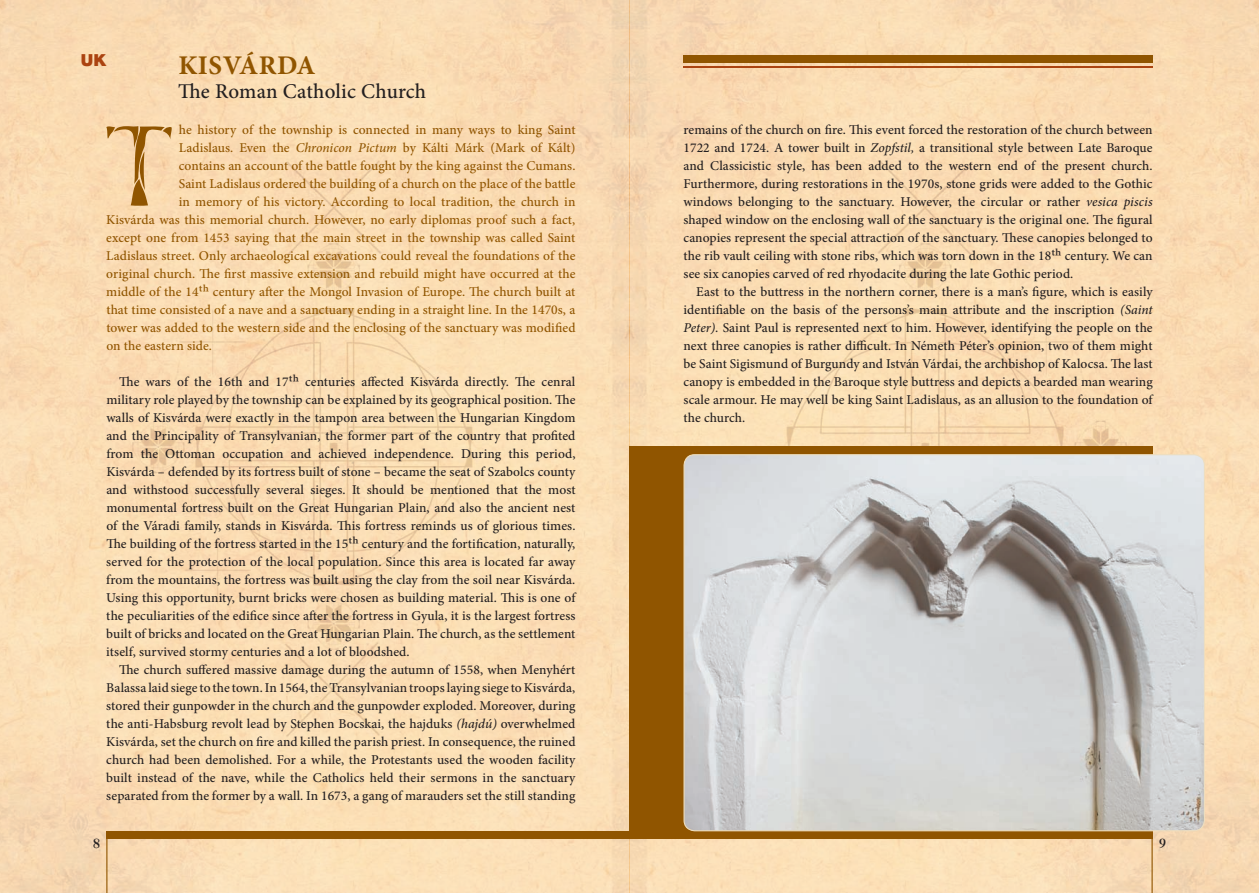
<style>
.page{position:relative;width:1259px;height:893px;background:#fff}
.page>*{position:absolute;margin:0;border:0;box-sizing:border-box;transform-origin:0 0}
.t1{font:127.05px "Cone Of Silence";color:#905500}
.t2{font:700 27px "Minion Pro";letter-spacing:.02em;color:#905500}
.t3{font:500 21px "Minion Pro";letter-spacing:.01em;color:#231f20}
.t4{font:900 16.5px "Helvetica Neue LT Com";color:#ab4310}
.t5{font:500 13.5px/18px "Minion Pro";letter-spacing:.005em;color:#231f20;text-align:justify}
.t6{font:500 13.5px "Minion Pro";letter-spacing:.005em;color:#905500}
.t7{font:700 12.75px "Caslon PFL";color:#231f20}
.s1{font-style:italic}
.s2{font-size:16.5px}
</style>
<div class="page">
<img style="left:0;top:0;width:629px;height:893px">
<div style="left:629px;top:0;width:630px;height:893px;background:#fadcb3"></div>
<hr style="left:1151px;top:839px;width:1px;height:54px;background:#905500">
<hr style="left:106px;top:839px;width:1px;height:54px;background:#905500">
<div style="left:106px;top:831px;width:1046px;height:8px;background:#905500"></div>
<div style="left:683px;top:55px;width:469px;height:8px;background:#905500"></div>
<hr style="left:683px;top:66px;width:469px;height:2px;background:#ab4310">
<div style="left:629px;top:446px;width:523px;height:386px;background:#905500"></div>
<img style="left:684px;top:455px;width:520px;height:376px">
<p class="t4" style="left:81px;top:50px;width:27px">UK</p>
<p class="t2" style="left:178px;top:46px;width:139px">KISVÁRDA</p>
<p class="t3" style="left:178px;top:77px;width:249px">The Roman Catholic Church</p>
<p class="t1" style="left:100px;top:108px;width:80px">T</p>
<p class="t6" style="left:179px;top:120px;width:398px">he history of the township is connected in many ways to king Saint</p>
<p class="t6" style="left:179px;top:138px;width:398px">Ladislaus. Even the <span class="s1">Chronicon Pictum</span> by Kálti Márk (Mark of Kált)</p>
<p class="t6" style="left:179px;top:156px;width:398px">contains an account of the battle fought by the king against the Cumans.</p>
<p class="t6" style="left:179px;top:174px;width:398px">Saint Ladislaus ordered the building of a church on the place of the battle</p>
<p class="t6" style="left:179px;top:192px;width:398px">in memory of his victory. According to local tradition, the church in</p>
<p class="t6" style="left:106px;top:210px;width:470px">Kisvárda was this memorial church. However, no early diplomas proof such a fact,</p>
<p class="t6" style="left:106px;top:228px;width:470px">except one from 1453 saying that the main street in the township was called Saint</p>
<p class="t6" style="left:106px;top:246px;width:471px">Ladislaus street. Only archaeological excavations could reveal the foundations of the</p>
<p class="t6" style="left:106px;top:264px;width:471px">original church. The first massive extension and rebuild might have occurred at the</p>
<p class="t6" style="left:106px;top:282px;width:470px">middle of the 14<span class="s2">th</span> century after the Mongol Invasion of Europe. The church built at</p>
<p class="t6" style="left:106px;top:300px;width:471px">that time consisted of a nave and a sanctuary ending in a straight line. In the 1470s, a</p>
<p class="t6" style="left:106px;top:318px;width:471px">tower was added to the western side and the enclosing of the sanctuary was modified</p>
<p class="t6" style="left:106px;top:336px;width:107px">on the eastern side.</p>
<p class="t5" style="left:106px;top:372px;width:471px;text-indent:13px">The wars of the 16th and 17<span class="s2">th</span> centuries affected Kisvárda directly. The cenral military role played by the township can be explained by its geographical position. The walls of Kisvárda were exactly in the tampon area between the Hungarian Kingdom and the Principality of Transylvanian, the former part of the country that profited from the Ottoman occupation and achieved independence. During this period, Kisvárda – defended by its fortress built of stone – became the seat of Szabolcs county and withstood successfully several sieges. It should be mentioned that the most monumental fortress built on the Great Hungarian Plain, and also the ancient nest of the Váradi family, stands in Kisvárda. This fortress reminds us of glorious times.<br>The building of the fortress started in the 15<span class="s2">th</span> century and the fortification, naturally, served for the protection of the local population. Since this area is located far away from the mountains, the fortress was built using the clay from the soil near Kisvárda.<br>Using this opportunity, burnt bricks were chosen as building material. This is one of the peculiarities of the edifice since after the fortress in Gyula, it is the largest fortress built of bricks and located on the Great Hungarian Plain. The church, as the settlement itself, survived stormy centuries and a lot of bloodshed.</p>
<p class="t5" style="left:106px;top:660px;width:471px;text-indent:13px">The church suffered massive damage during the autumn of 1558, when Menyhért Balassa laid siege to the town. In 1564, the Transylvanian troops laying siege to Kisvárda, stored their gunpowder in the church and the gunpowder exploded. Moreover, during the anti-Habsburg revolt lead by Stephen Bocskai, the hajduks <span class="s1">(hajdú)</span> overwhelmed Kisvárda, set the church on fire and killed the parish priest. In consequence, the ruined church had been demolished. For a while, the Protestants used the wooden facility built instead of the nave, while the Catholics held their sermons in the sanctuary separated from the former by a wall. In 1673, a gang of marauders set the still standing</p>
<p class="t5" style="left:683px;top:120px;width:471px">remains of the church on fire. This event forced the restoration of the church between 1722 and 1724. A tower built in <span class="s1">Zopfstil,</span> a transitional style between Late Baroque and Classicistic style, has been added to the western end of the present church.<br>Furthermore, during restorations in the 1970s, stone grids were added to the Gothic windows belonging to the sanctuary. However, the circular or rather <span class="s1">vesica piscis </span>shaped window on the enclosing wall of the sanctuary is the original one. The figural canopies represent the special attraction of the sanctuary. These canopies belonged to the rib vault ceiling with stone ribs, which was torn down in the 18<span class="s2">th</span> century. We can see six canopies carved of red rhyodacite during the late Gothic period.</p>
<p class="t5" style="left:683px;top:282px;width:471px;text-indent:13px">East to the buttress in the northern corner, there is a man’s figure, which is easily identifiable on the basis of the persons’s main attribute and the inscription <span class="s1">(Saint Peter).</span> Saint Paul is represented next to him. However, identifying the people on the next three canopies is rather difficult. In Németh Péter’s opinion, two of them might be Saint Sigismund of Burgundy and István Várdai, the archbishop of Kalocsa. The last canopy is embedded in the Baroque style buttress and depicts a bearded man wearing scale armour. He may well be king Saint Ladislaus, as an allusion to the foundation of the church.</p>
<p class="t7" style="left:93px;top:835px;width:8px">8</p>
<p class="t7" style="left:1159px;top:835px;width:8px">9</p>
</div>
